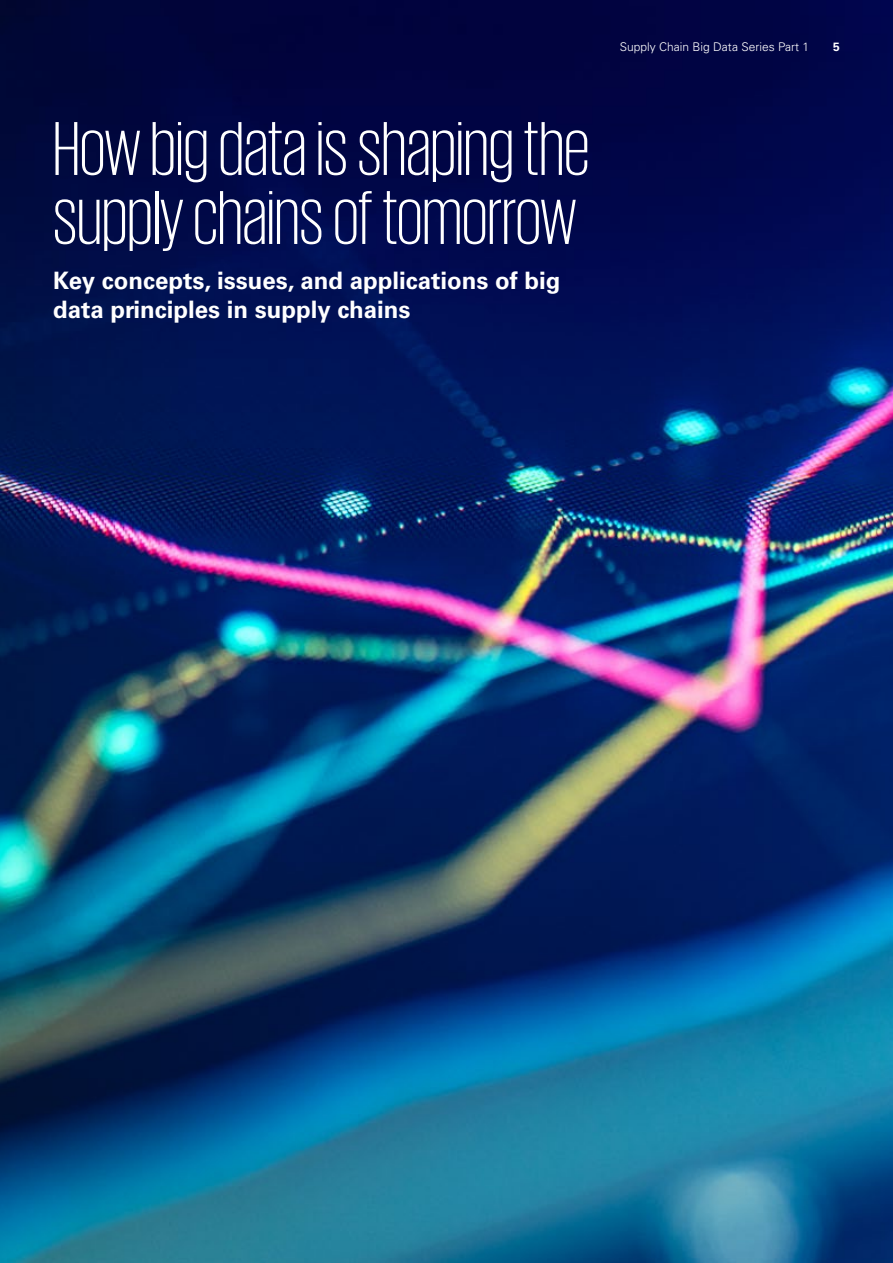
<style>
.page{position:relative;width:893px;height:1263px;background:#fff}
.page>*{position:absolute;margin:0;border:0;box-sizing:border-box;transform-origin:0 0}
.t1{font:300 78px/69px "KPMG";color:#fff}
.t2{font:700 24px/28.5px "Univers LT Std";color:#fff}
.t3{font:300 12px "Univers LT Std";color:#fff}
.t4{font:700 12px "Univers LT Std";color:#fff}
</style>
<div class="page">
<img style="left:0;top:0;width:893px;height:1263px">
<h1 class="t1" style="left:53px;top:112px;width:538px">How big data is shaping the supply chains of tomorrow</h1>
<p class="t2" style="left:53px;top:267px;width:509px">Key concepts, issues, and applications of big data principles in supply chains</p>
<p class="t3" style="left:620px;top:40px;width:191px">Supply Chain Big Data Series Part 1</p>
<p class="t4" style="left:833px;top:40px;width:8px">5</p>
</div>
